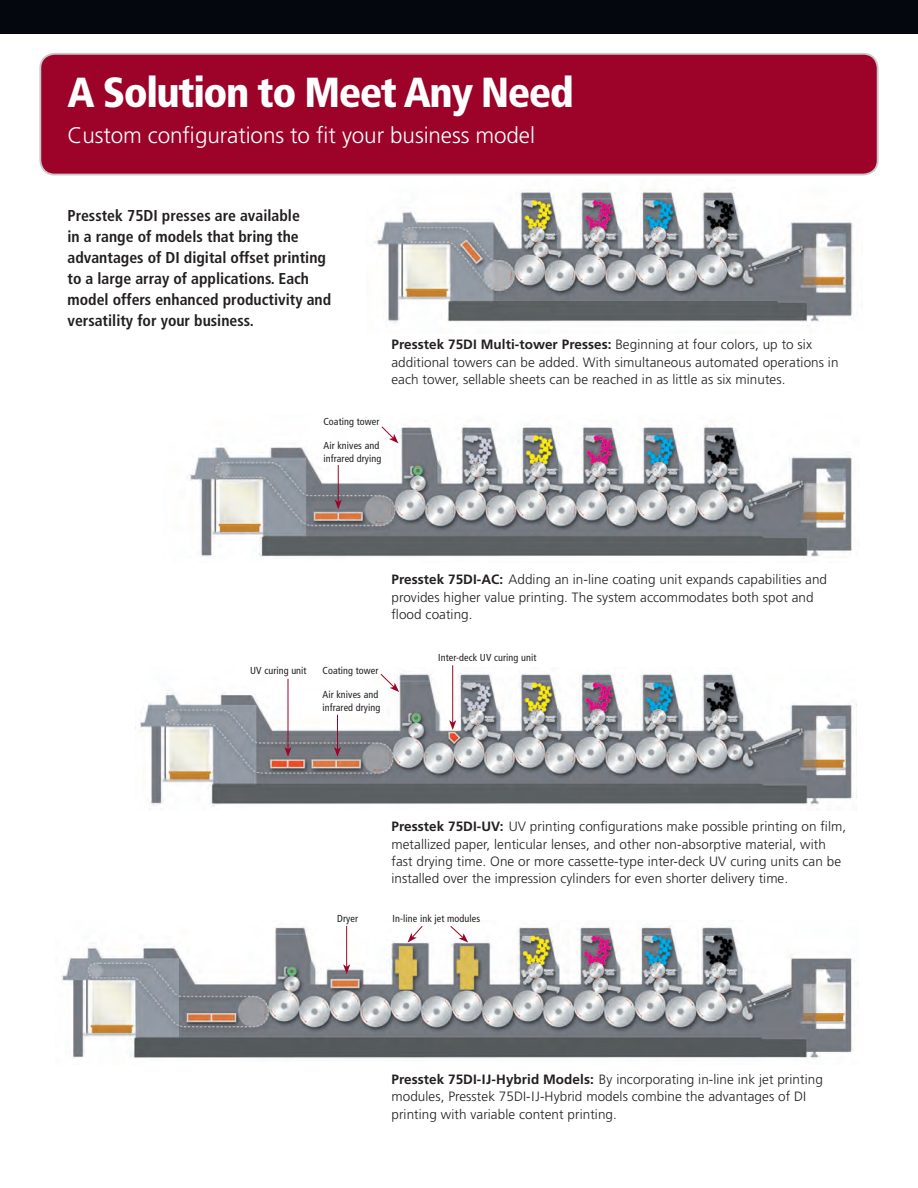
<style>
.page{position:relative;width:918px;height:1188px;background:#fff}
.page>*{position:absolute;margin:0;border:0;box-sizing:border-box;transform-origin:0 0}
.t1{font:900 condensed 42px "Frutiger LT Std";letter-spacing:-.035em;color:#fff}
.t2{font:300 22.5px "Frutiger LT Std";letter-spacing:-.005em;color:#fff}
.t3{font:700 condensed 15.75px/21px "Frutiger LT Std";color:#231f20}
.t4{font:300 13.5px/17.2px "Frutiger LT Std";letter-spacing:.005em;color:#231f20}
.t5{font:condensed 10.2px/12.3px "Frutiger LT Std";letter-spacing:.01em;color:#231f20}
.s1{font-weight:700}
</style>
<div class="page">
<div style="left:0;top:0;width:918px;height:34px;background:#04070e"></div>
<img style="left:61px;top:925px;width:794px;height:134px">
<img style="left:138px;top:667px;width:719px;height:139px">
<img style="left:374px;top:189px;width:480px;height:137px">
<img style="left:190px;top:421px;width:662px;height:136px">
<div style="left:40px;top:54px;width:838px;height:121px;background:#9d0228;border-radius:14px"></div>
<div style="left:39px;top:53px;width:840px;height:122px;border:2px solid #c7c8ca;border-radius:14px"></div>
<hr style="left:338px;top:465px;width:1px;height:37px;background:#9d0228">
<svg style="left:335px;top:500px;width:7px;height:9px"></svg>
<svg style="left:380px;top:425px;width:18px;height:18px"></svg>
<hr style="left:337px;top:715px;width:1px;height:34px;background:#9d0228">
<svg style="left:334px;top:747px;width:7px;height:10px"></svg>
<svg style="left:380px;top:673px;width:19px;height:19px"></svg>
<hr style="left:288px;top:679px;width:1px;height:70px;background:#9d0228">
<svg style="left:284px;top:747px;width:8px;height:10px"></svg>
<hr style="left:452px;top:665px;width:1px;height:58px;background:#9d0228">
<svg style="left:449px;top:720px;width:7px;height:10px"></svg>
<svg style="left:408px;top:925px;width:16px;height:18px"></svg>
<svg style="left:449px;top:925px;width:19px;height:18px"></svg>
<hr style="left:346px;top:926px;width:1px;height:41px;background:#9d0228">
<svg style="left:343px;top:964px;width:7px;height:10px"></svg>
<p class="t1" style="left:68px;top:68px;width:508px">A Solution to Meet Any Need</p>
<p class="t2" style="left:68px;top:123px;width:469px">Custom configurations to fit your business model</p>
<p class="t3" style="left:68px;top:205px;width:265px">Presstek 75DI presses are available<br>in a range of models that bring the advantages of DI digital offset printing to a large array of applications. Each model offers enhanced productivity and versatility for your business.</p>
<p class="t4" style="left:392px;top:336px;width:449px"><span class="s1">Presstek 75DI Multi-tower Presses:</span> Beginning at four colors, up to six additional towers can be added. With simultaneous automated operations in each tower, sellable sheets can be reached in as little as six minutes.</p>
<p class="t5" style="left:323px;top:415px;width:57px">Coating tower</p>
<p class="t5" style="left:323px;top:440px;width:59px">Air knives and infrared drying</p>
<p class="t5" style="left:250px;top:664px;width:58px">UV curing unit</p>
<p class="t4" style="left:391px;top:571px;width:437px"><span class="s1">Presstek 75DI-AC:</span> Adding an in-line coating unit expands capabilities and provides higher value printing. The system accommodates both spot and flood coating.</p>
<p class="t5" style="left:322px;top:664px;width:57px">Coating tower</p>
<p class="t5" style="left:322px;top:689px;width:59px">Air knives and infrared drying</p>
<p class="t5" style="left:438px;top:652px;width:100px">Inter-deck UV curing unit</p>
<p class="t4" style="left:391px;top:818px;width:456px"><span class="s1">Presstek 75DI-UV:</span> UV printing configurations make possible printing on film, metallized paper, lenticular lenses, and other non-absorptive material, with fast drying time. One or more cassette-type inter-deck UV curing units can be installed over the impression cylinders for even shorter delivery time.</p>
<p class="t5" style="left:337px;top:912px;width:22px">Dryer</p>
<p class="t5" style="left:393px;top:912px;width:89px">In-line ink jet modules</p>
<p class="t4" style="left:391px;top:1071px;width:433px"><span class="s1">Presstek 75DI-IJ-Hybrid Models:</span> By incorporating in-line ink jet printing modules, Presstek 75DI-IJ-Hybrid models combine the advantages of DI printing with variable content printing.</p>
</div>
